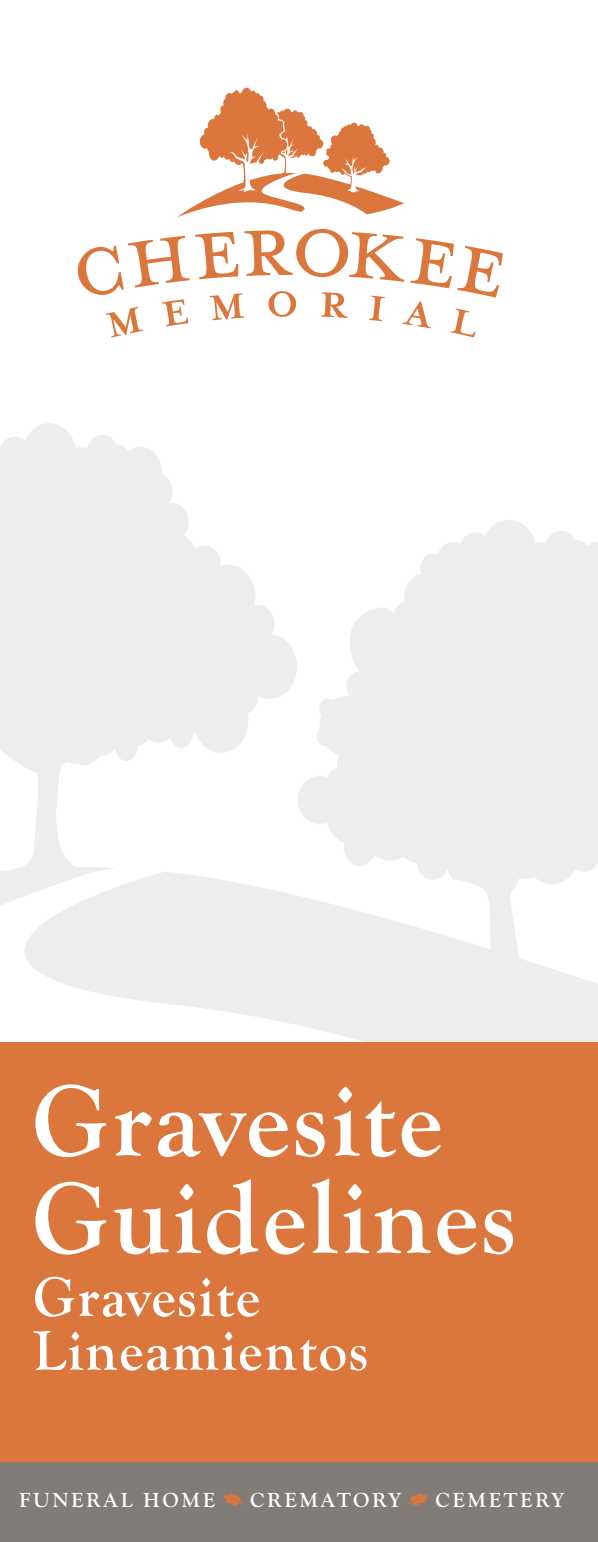
<style>
.page{position:relative;width:598px;height:1542px;background:#fff}
.page>*{position:absolute;margin:0;border:0;box-sizing:border-box;transform-origin:0 0}
.t1{font:700 105px/97.2px "Goudy Old Style TOT";letter-spacing:.025em;color:#fff}
.t2{font:700 58px/53.8px "Goudy Old Style TOT";letter-spacing:.025em;color:#fff}
.t3{font:700 21px "Goudy Old Style TOT";letter-spacing:.125em;color:#fff}
</style>
<div class="page">
<svg style="left:0;top:337px;width:189px;height:183px"></svg>
<svg style="left:0;top:520px;width:597px;height:522px;fill:#ededeb"></svg>
<div style="left:0;top:1042px;width:597px;height:419px;background:#db763d"></div>
<div style="left:0;top:1461px;width:597px;height:80px;background:#817c78"></div>
<svg style="left:77px;top:229px;width:425px;height:108px"></svg>
<svg style="left:177px;top:88px;width:227px;height:129px"></svg>
<svg style="left:407px;top:1492px;width:21px;height:13px"></svg>
<svg style="left:223px;top:1492px;width:20px;height:13px"></svg>
<h1 class="t1" style="left:32px;top:1072px;width:486px">Gravesite<br>Guidelines</h1>
<h2 class="t2" style="left:33px;top:1270px;width:336px">Gravesite<br>Lineamientos</h2>
<p class="t3" style="left:19px;top:1488px;width:197px">FUNERAL HOME</p>
<p class="t3" style="left:250px;top:1488px;width:152px">CREMATORY</p>
<p class="t3" style="left:435px;top:1488px;width:130px">CEMETERY</p>
</div>
